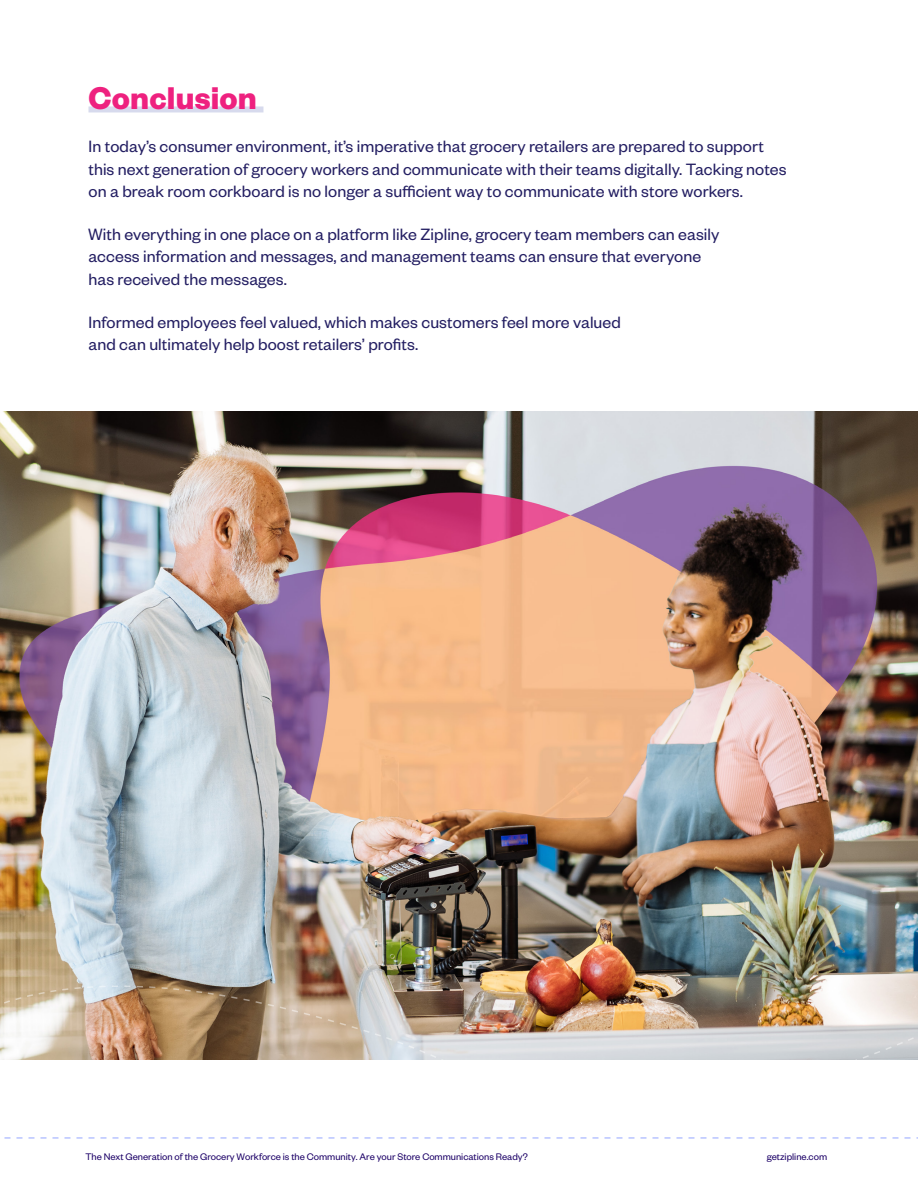
<style>
.page{position:relative;width:918px;height:1188px;background:#fff}
.page>*{position:absolute;margin:0;border:0;box-sizing:border-box;transform-origin:0 0}
.Title_Underline{font:700 34.5px "Founders Grotesk";letter-spacing:.005em;color:#ee217f}
.Body{font:18px/22.5px "Founders Grotesk";letter-spacing:.005em;color:#231e62}
.t1{font:10.5px "Founders Grotesk";color:#1c0067}
</style>
<div class="page">
<svg style="left:4px;top:1137px;width:914px;height:2px"></svg>
<div style="left:88px;top:106px;width:175px;height:6px;background:#d7daed"></div>
<img style="left:0;top:412px;width:918px;height:565px">
<img style="left:0;top:977px;width:918px;height:83px">
<p class="Title_Underline" style="left:88px;top:76px;width:170px">Conclusion</p>
<p class="Body" style="left:88px;top:134px;width:700px">In today’s consumer environment, it’s imperative that grocery retailers are prepared to support this next generation of grocery workers and communicate with their teams digitally. Tacking notes on a break room corkboard is no longer a sufficient way to communicate with store workers.</p>
<p class="Body" style="left:88px;top:222px;width:633px">With everything in one place on a platform like Zipline, grocery team members can easily access information and messages, and management teams can ensure that everyone has received the messages.</p>
<p class="Body" style="left:89px;top:310px;width:534px">Informed employees feel valued, which makes customers feel more valued and can ultimately help boost retailers’ profits.</p>
<p class="t1" style="left:85px;top:1150px;width:444px">The Next Generation of the Grocery Workforce is the Community. Are your Store Communications Ready?</p>
<p class="t1" style="left:767px;top:1150px;width:62px">getzipline.com</p>
</div>
